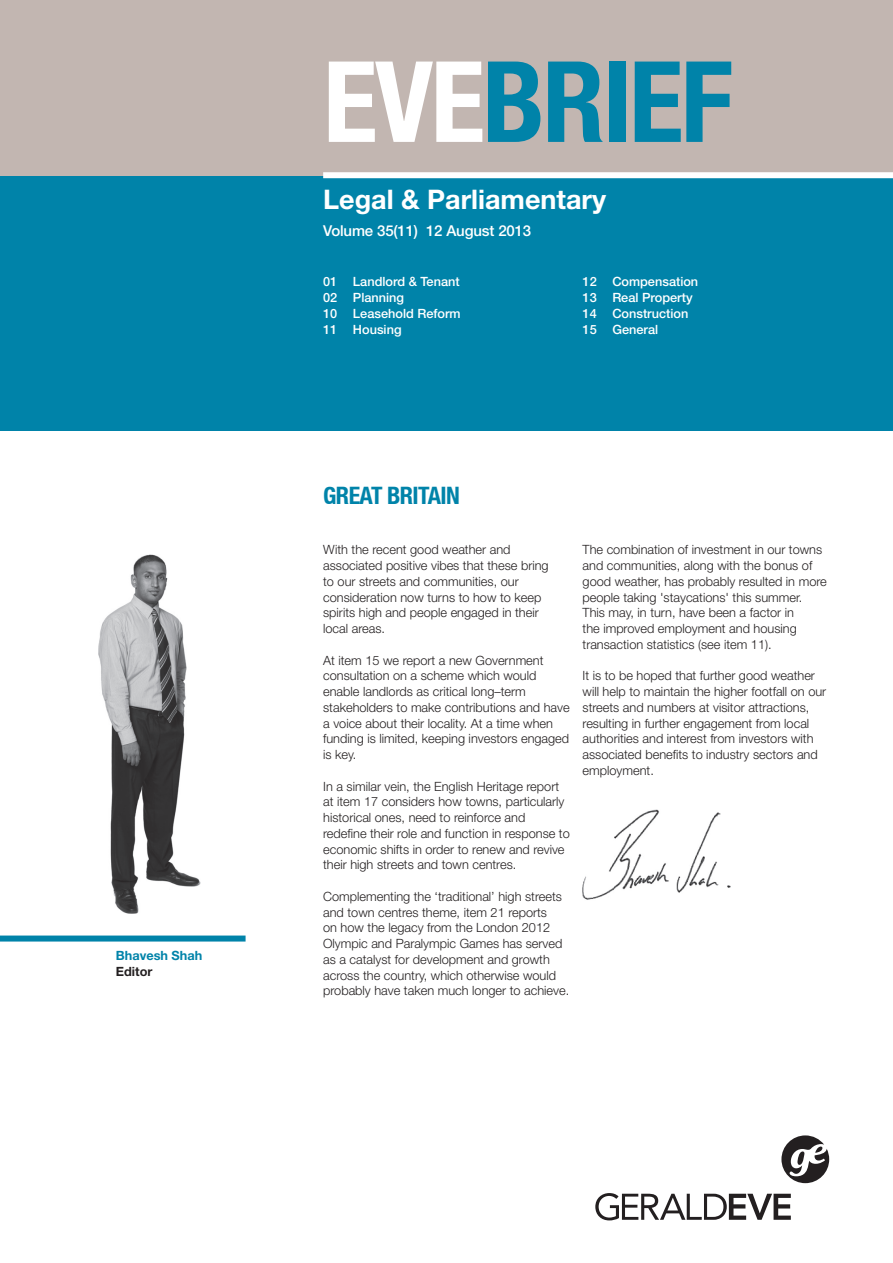
<style>
.page{position:relative;width:893px;height:1263px;background:#fff}
.page>*{position:absolute;margin:0;border:0;box-sizing:border-box;transform-origin:0 0}
.t1{font:700 condensed 112.5px "Helvetica Neue LT";letter-spacing:-.02em;color:#0083a9}
.t2{font:700 27px "Helvetica Neue";color:#fff}
.t3{font:700 condensed 24px "Helvetica Neue LT";letter-spacing:-.025em;color:#0083a9}
.t4{font:500 15px "Helvetica Neue LT";letter-spacing:-.01em;color:#fff}
.t5{font:300 12.75px/15.8px "Helvetica Neue";color:#231f20}
.t6{font:500 12.75px/15.8px "Helvetica Neue LT";color:#fff}
.t7{font:700 12.75px "Helvetica Neue";color:#0083a9}
.t8{font:700 12.75px "Helvetica Neue";color:#231f20}
.s1{color:#fff}
</style>
<div class="page">
<div style="left:0;top:0;width:893px;height:176px;background:#c2b6b1"></div>
<div style="left:0;top:176px;width:893px;height:255px;background:#0083a9"></div>
<div style="left:323px;top:172px;width:570px;height:6px;background:#fff"></div>
<div style="left:0;top:935px;width:246px;height:6px;background:#0083a9"></div>
<svg style="left:781px;top:1135px;width:48px;height:48px"></svg>
<svg style="left:595px;top:1193px;width:196px;height:27px"></svg>
<img style="left:583px;top:809px;width:148px;height:91px">
<img style="left:99px;top:555px;width:102px;height:358px">
<p class="t7" style="left:116px;top:948px;width:88px">Bhavesh Shah</p>
<p class="t8" style="left:116px;top:963px;width:38px">Editor</p>
<h1 class="t1" style="left:323px;top:34px;width:411px"><span class="s1">EVE</span>BRIEF</h1>
<h2 class="t2" style="left:323px;top:182px;width:284px">Legal &amp; Parliamentary</h2>
<p class="t4" style="left:323px;top:221px;width:210px">Volume 35(11) 12 August 2013</p>
<p class="t6" style="left:323px;top:274px;width:139px">01 Landlord &amp; Tenant<br>02 Planning<br>10 Leasehold Reform<br>11 Housing</p>
<p class="t6" style="left:583px;top:274px;width:117px">12 Compensation<br>13 Real Property<br>14 Construction<br>15 General</p>
<h3 class="t3" style="left:323px;top:480px;width:138px">GREAT BRITAIN</h3>
<p class="t5" style="left:323px;top:542px;width:227px">With the recent good weather and associated positive vibes that these bring to our streets and communities, our consideration now turns to how to keep spirits high and people engaged in their local areas.</p>
<p class="t5" style="left:323px;top:652px;width:248px">At item 15 we report a new Government consultation on a scheme which would enable landlords as critical long–term stakeholders to make contributions and have a voice about their locality. At a time when funding is limited, keeping investors engaged is key.</p>
<p class="t5" style="left:323px;top:778px;width:248px">In a similar vein, the English Heritage report at item 17 considers how towns, particularly historical ones, need to reinforce and redefine their role and function in response to economic shifts in order to renew and revive their high streets and town centres.</p>
<p class="t5" style="left:323px;top:888px;width:248px">Complementing the ‘traditional’ high streets and town centres theme, item 21 reports<br>on how the legacy from the London 2012<br>Olympic and Paralympic Games has served as a catalyst for development and growth across the country, which otherwise would probably have taken much longer to achieve.</p>
<p class="t5" style="left:583px;top:542px;width:246px">The combination of investment in our towns and communities, along with the bonus of good weather, has probably resulted in more people taking 'staycations' this summer.<br>This may, in turn, have been a factor in<br>the improved employment and housing transaction statistics (see item 11).</p>
<p class="t5" style="left:583px;top:668px;width:245px">It is to be hoped that further good weather will help to maintain the higher footfall on our streets and numbers at visitor attractions, resulting in further engagement from local authorities and interest from investors with associated benefits to industry sectors and employment.</p>
</div>
